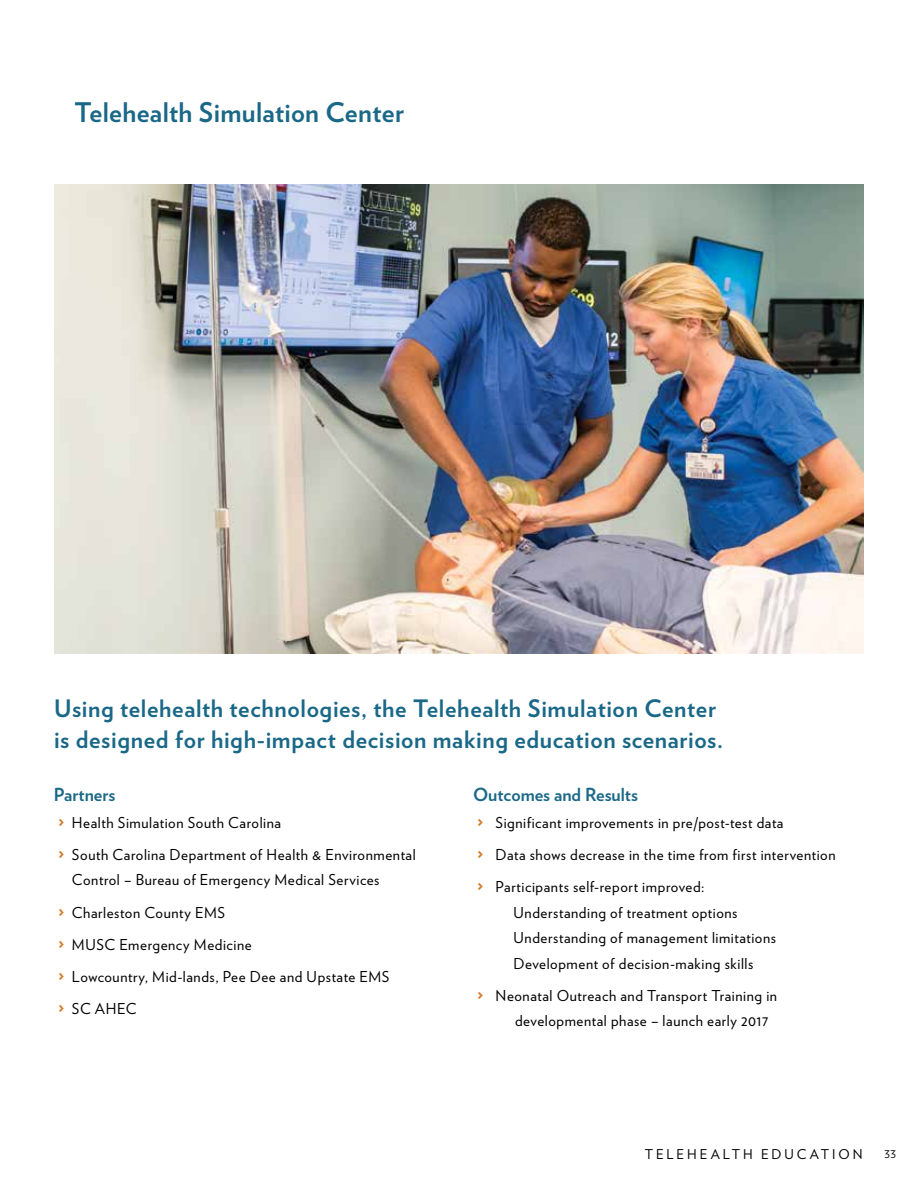
<style>
.page{position:relative;width:918px;height:1188px;background:#fff}
.page>*{position:absolute;margin:0;border:0;box-sizing:border-box;transform-origin:0 0}
.t1{font:700 27px "Verlag";letter-spacing:.01em;color:#1a6887}
.t2{font:700 24px/31.5px "Verlag";letter-spacing:.025em;color:#1a6887}
.t3{font:700 18px "Verlag";color:#1a6887}
.t4{font:15px/32.2px "Verlag";letter-spacing:.035em;color:#000}
.t5{font:13.5px "Verlag";letter-spacing:.215em;color:#000}
.t6{font:10.5px "Verlag";color:#000}
.s1{font-weight:900;color:#d57a27}
</style>
<div class="page">
<img style="left:54px;top:185px;width:810px;height:468px">
<h1 class="t1" style="left:74px;top:91px;width:331px">Telehealth Simulation Center</h1>
<h2 class="t2" style="left:54px;top:691px;width:671px">Using telehealth technologies, the Telehealth Simulation Center is designed for high-impact decision making education scenarios.</h2>
<p class="t3" style="left:54px;top:780px;width:63px">Partners</p>
<p class="t3" style="left:473px;top:780px;width:166px">Outcomes and Results</p>
<p class="t4" style="left:478px;top:805px;width:360px"><span class="s1">&gt;</span> Significant improvements in pre/post-test data<br><span class="s1">&gt;</span> Data shows decrease in the time from first intervention <span class="s1">&gt;</span> Participants self-report improved:</p>
<p class="t4" style="left:514px;top:899px;width:264px;line-height:25.5px">Understanding of treatment options<br>Understanding of management limitations<br>Development of decision-making skills</p>
<p class="t4" style="left:515px;top:982px;width:264px;line-height:25.5px;text-indent:-38px"><span class="s1">&gt;</span> Neonatal Outreach and Transport Training in developmental phase – launch early 2017</p>
<p class="t4" style="left:58px;top:805px;width:359px"><span class="s1">&gt;</span> Health Simulation South Carolina<br><span class="s1">&gt;</span> South Carolina Department of Health &amp; Environmental</p>
<p class="t4" style="left:58px;top:863px;width:332px;text-indent:14px">Control – Bureau of Emergency Medical Services<br><span class="s1">&gt;</span> Charleston County EMS<br><span class="s1">&gt;</span> MUSC Emergency Medicine<br><span class="s1">&gt;</span> Lowcountry, Mid-lands, Pee Dee and Upstate EMS <span class="s1">&gt;</span> SC AHEC</p>
<p class="t5" style="left:645px;top:1144px;width:219px">TELEHEALTH EDUCATION</p>
<p class="t6" style="left:884px;top:1146px;width:13px">33</p>
</div>
